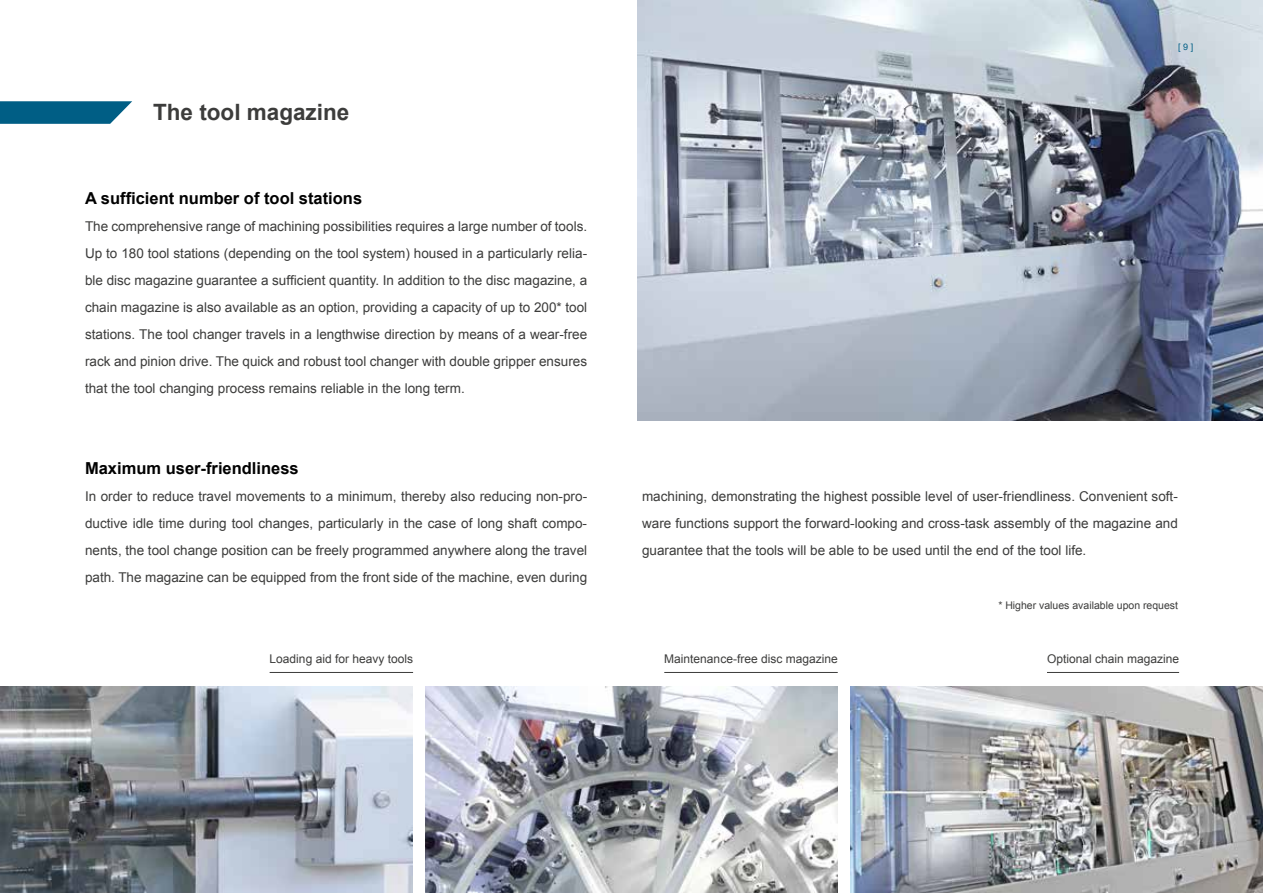
<style>
.page{position:relative;width:1263px;height:893px;background:#fff}
.page>*{position:absolute;margin:0;border:0;box-sizing:border-box;transform-origin:0 0}
.t1{font:700 22.5px "Arial";color:#3c3c3b}
.t2{font:700 16.5px "Arial";color:#000}
.t3{font:13.5px/27px "Arial";color:#3c3c3b;text-align:justify}
.t4{font:12px "Arial";color:#3c3c3b}
.t5{font:10.5px "Arial";color:#3c3c3b}
.t6{font:9px "Arial";color:#005e85}
</style>
<div class="page">
<img style="left:638px;top:0;width:625px;height:420px">
<img style="left:0;top:687px;width:1px;height:206px">
<img style="left:1px;top:687px;width:411px;height:206px">
<img style="left:425px;top:687px;width:413px;height:206px">
<img style="left:850px;top:687px;width:413px;height:206px">
<svg style="left:0;top:101px;width:132px;height:23px;background:#196e91"></svg>
<hr style="left:270px;top:672px;width:143px;height:1px;background:#3c3c3b">
<hr style="left:664px;top:672px;width:174px;height:1px;background:#3c3c3b">
<hr style="left:1047px;top:672px;width:132px;height:1px;background:#3c3c3b">
<h1 class="t1" style="left:153px;top:98px;width:198px">The tool magazine</h1>
<p class="t2" style="left:85px;top:188px;width:279px">A sufficient number of tool stations</p>
<p class="t3" style="left:85px;top:213px;width:504px">The comprehensive range of machining possibilities requires a large number of tools.<br>Up to 180 tool stations (depending on the tool system) housed in a particularly relia&shy;ble disc magazine guarantee a sufficient quantity. In addition to the disc magazine, a chain magazine is also available as an option, providing a capacity of up to 200* tool stations. The tool changer travels in a lengthwise direction by means of a wear-free rack and pinion drive. The quick and robust tool changer with double gripper ensures that the tool changing process remains reliable in the long term.</p>
<p class="t6" style="left:1178px;top:41px;width:17px">[ 9 ]</p>
<p class="t2" style="left:85px;top:458px;width:215px">Maximum user-friendliness</p>
<p class="t3" style="left:85px;top:483px;width:504px">In order to reduce travel movements to a minimum, thereby also reducing non-pro&shy;ductive idle time during tool changes, particularly in the case of long shaft compo&shy;nents, the tool change position can be freely programmed anywhere along the travel path. The magazine can be equipped from the front side of the machine, even during</p>
<p class="t3" style="left:642px;top:483px;width:537px">machining, demonstrating the highest possible level of user-friendliness. Convenient soft&shy;ware functions support the forward-looking and cross-task assembly of the magazine and guarantee that the tools will be able to be used until the end of the tool life.</p>
<p class="t5" style="left:998px;top:599px;width:181px">* Higher values available upon request</p>
<p class="t4" style="left:270px;top:651px;width:145px">Loading aid for heavy tools</p>
<p class="t4" style="left:664px;top:651px;width:175px">Maintenance-free disc magazine</p>
<p class="t4" style="left:1047px;top:651px;width:134px">Optional chain magazine</p>
</div>
